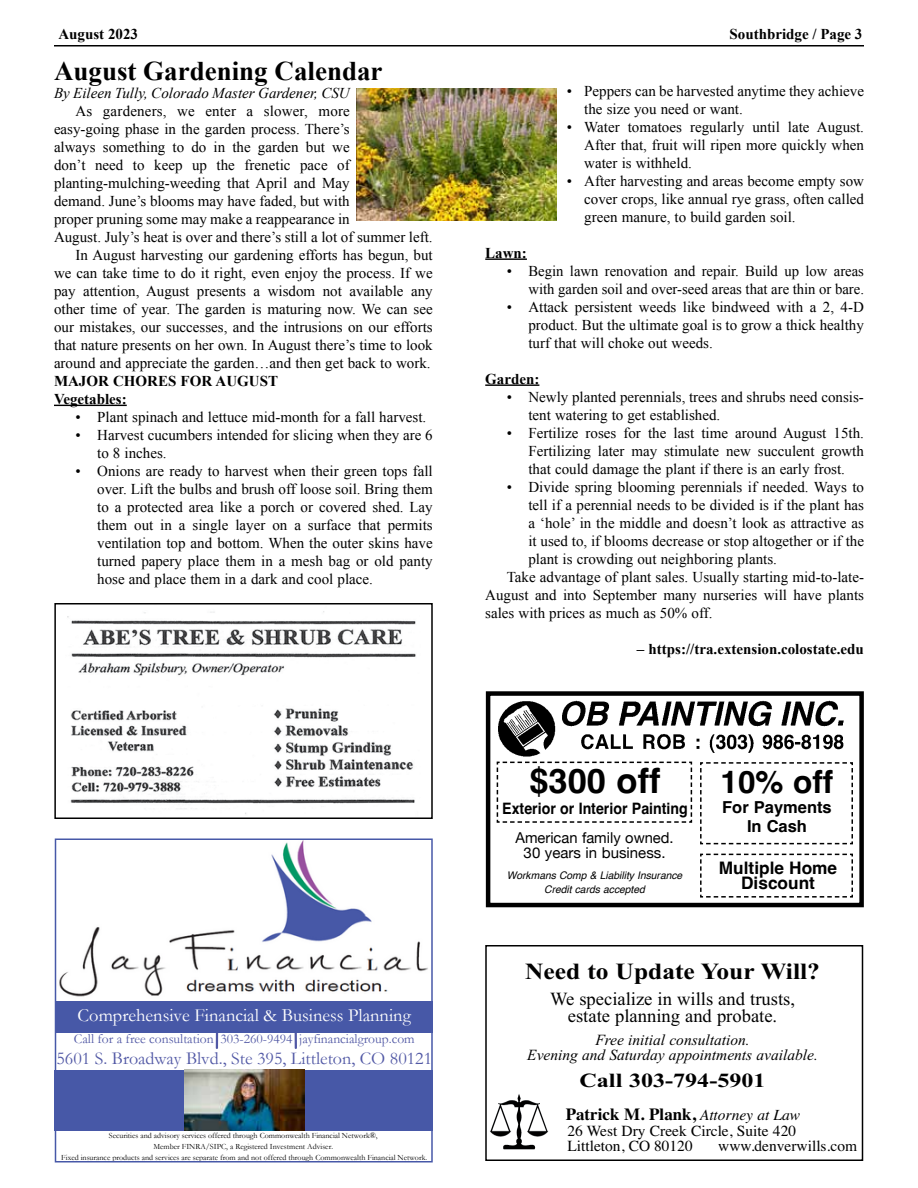
<style>
.page{position:relative;width:918px;height:1188px;background:#fff}
.page>*{position:absolute;margin:0;border:0;box-sizing:border-box;transform-origin:0 0}
.t1{font:700 34.5px "Helvetica";color:#000}
.t2{font:700 31.5px "Helvetica";color:#000}
.t3{font:700 27px "Times New Roman";color:#000}
.t4{font:700 23.1px "Times New Roman";color:#000;scale:1.1 1}
.t5{font:700 20.1px "Times New Roman";color:#000;scale:1.2 1}
.t6{font:18.6px/17px "Times New Roman";color:#000;text-align:center}
.t7{font:18.45px "Garamond";color:#fff}
.t8{font:18px "Garamond";color:#5158a5}
.t9{font:700 17.25px/15px "Helvetica";color:#000;text-align:center}
.t10{font:700 16.95px "Times";color:#000}
.t11{font:700 16.5px/19.5px "Helvetica";color:#000;text-align:center}
.t12{font:700 15.75px "Helvetica";color:#000;scale:.9 1}
.t13{font:15.45px/15.5px "Times";color:#000}
.t14{font:italic 15.45px/15.5px "Times New Roman";color:#000;text-align:center}
.t15{font:15px/18px "Times New Roman";color:#000;text-align:justify}
.t16{font:700 15px/18px "Times New Roman";color:#000}
.t17{font:italic 15px "Times New Roman";color:#000}
.t18{font:15px/15.3px "Helvetica Neue";color:#000;text-align:center}
.t19{font:13.5px "Garamond";color:#5158a5}
.t20{font:italic 10.5px/13.5px "Helvetica";color:#000;text-align:center}
.t21{font:8.1px/11.1px "Garamond";color:#000;text-align:center}
.s1{font-weight:400;font-style:italic;font-size:15.45px}
</style>
<div class="page">
<hr style="left:54px;top:45px;width:810px;height:1px;background:#000">
<img style="left:490px;top:1094px;width:59px;height:55px">
<div style="left:485px;top:945px;width:378px;height:216px;border:2px solid #000"></div>
<div style="left:486px;top:691px;width:378px;height:216px;border:4px solid #000"></div>
<svg style="left:496px;top:761px;width:197px;height:62px"></svg>
<svg style="left:700px;top:762px;width:153px;height:83px"></svg>
<svg style="left:700px;top:853px;width:153px;height:45px"></svg>
<img style="left:486px;top:697px;width:358px;height:63px">
<img style="left:67px;top:611px;width:349px;height:203px">
<div style="left:54px;top:603px;width:379px;height:216px;border:2px solid #000"></div>
<img style="left:59px;top:841px;width:369px;height:156px">
<hr style="left:216px;top:1011px;width:2px;height:37px;background:#5158a5">
<hr style="left:294px;top:1011px;width:3px;height:37px;background:#5158a5">
<div style="left:55px;top:1001px;width:378px;height:32px;background:#4758a7"></div>
<div style="left:55px;top:1070px;width:378px;height:61px;background:#4758a7"></div>
<img style="left:185px;top:1070px;width:119px;height:61px">
<div style="left:55px;top:838px;width:378px;height:324px;border:2px solid #4758a8"></div>
<hr style="left:54px;top:405px;width:73px;height:1px;background:#000">
<hr style="left:485px;top:258px;width:42px;height:2px;background:#000">
<hr style="left:485px;top:384px;width:54px;height:2px;background:#000">
<img style="left:357px;top:89px;width:199px;height:131px">
<p class="t16" style="left:58px;top:24px;width:81px">August 2023</p>
<p class="t16" style="left:730px;top:24px;width:134px">Southbridge / Page 3</p>
<h3 class="t3" style="left:54px;top:52px;width:330px">August Gardening Calendar</h3>
<p class="t17" style="left:54px;top:82px;width:297px">By Eileen Tully, Colorado Master Gardener, CSU</p>
<p class="t15" style="left:76px;top:101px;width:276px">As gardeners, we enter a slower, more</p>
<p class="t15" style="left:54px;top:119px;width:297px">easy-going phase in the garden process. There’s</p>
<p class="t15" style="left:54px;top:137px;width:297px">always something to do in the garden but we</p>
<p class="t15" style="left:54px;top:155px;width:297px">don’t need to keep up the frenetic pace of</p>
<p class="t15" style="left:54px;top:173px;width:297px">planting-mulching-weeding that April and May</p>
<p class="t15" style="left:54px;top:191px;width:297px">demand. June’s blooms may have faded, but with</p>
<p class="t15" style="left:54px;top:209px;width:297px">proper pruning some may make a reappearance in</p>
<p class="t15" style="left:54px;top:227px;width:380px">August. July’s heat is over and there’s still a lot of summer left.</p>
<p class="t15" style="left:76px;top:245px;width:359px">In August harvesting our gardening efforts has begun, but</p>
<p class="t15" style="left:54px;top:263px;width:380px">we can take time to do it right, even enjoy the process. If we</p>
<p class="t15" style="left:54px;top:281px;width:380px">pay attention, August presents a wisdom not available any</p>
<p class="t15" style="left:54px;top:299px;width:380px">other time of year. The garden is maturing now. We can see</p>
<p class="t15" style="left:54px;top:317px;width:380px">our mistakes, our successes, and the intrusions on our efforts</p>
<p class="t15" style="left:54px;top:335px;width:380px">that nature presents on her own. In August there’s time to look</p>
<p class="t15" style="left:54px;top:353px;width:378px">around and appreciate the garden…and then get back to work.</p>
<p class="t16" style="left:54px;top:371px;width:226px">MAJOR CHORES FOR AUGUST<br>Vegetables:</p>
<p class="t15" style="left:76px;top:407px;width:352px">• Plant spinach and lettuce mid-month for a fall harvest.</p>
<p class="t15" style="left:97px;top:425px;width:337px;text-indent:-22px">• Harvest cucumbers intended for slicing when they are 6 to 8 inches.</p>
<p class="t15" style="left:97px;top:461px;width:337px;text-indent:-22px">• Onions are ready to harvest when their green tops fall over. Lift the bulbs and brush off loose soil. Bring them to a protected area like a porch or covered shed. Lay them out in a single layer on a surface that permits ventilation top and bottom. When the outer skins have turned papery place them in a mesh bag or old panty hose and place them in a dark and cool place.</p>
<p class="t7" style="left:78px;top:1003px;width:335px">Comprehensive Financial &amp; Business Planning</p>
<p class="t19" style="left:74px;top:1030px;width:342px">Call for a free consultation 303-260-9494 jayfinancialgroup.com</p>
<p class="t8" style="left:56px;top:1046px;width:377px">5601 S. Broadway Blvd., Ste 395, Littleton, CO 80121</p>
<p class="t21" style="left:61px;top:1129px;width:367px">Securities and advisory services offered through Commonwealth Financial Network®,<br>Member FINRA/SIPC, a Registered Investment Adviser.<br>Fixed insurance products and services are separate from and not offered through Commonwealth Financial Network.</p>
<p class="t15" style="left:584px;top:81px;width:281px;text-indent:-17px">• Peppers can be harvested anytime they achieve the size you need or want.</p>
<p class="t15" style="left:584px;top:117px;width:281px;text-indent:-17px">• Water tomatoes regularly until late August.<br>After that, fruit will ripen more quickly when water is withheld.</p>
<p class="t15" style="left:584px;top:171px;width:281px;text-indent:-17px">• After harvesting and areas become empty sow cover crops, like annual rye grass, often called green manure, to build garden soil.</p>
<p class="t16" style="left:485px;top:243px;width:43px">Lawn:</p>
<p class="t15" style="left:507px;top:261px;width:359px;text-align:right">• Begin lawn renovation and repair. Build up low areas with garden soil and over-seed areas that are thin or bare.</p>
<p class="t15" style="left:528px;top:297px;width:337px;text-indent:-22px">• Attack persistent weeds like bindweed with a 2, 4-D product. But the ultimate goal is to grow a thick healthy turf that will choke out weeds.</p>
<p class="t16" style="left:485px;top:369px;width:56px">Garden:</p>
<p class="t15" style="left:528px;top:387px;width:337px;text-indent:-22px">• Newly planted perennials, trees and shrubs need consis&shy;tent watering to get established.</p>
<p class="t15" style="left:528px;top:423px;width:337px;text-indent:-22px">• Fertilize roses for the last time around August 15th.<br>Fertilizing later may stimulate new succulent growth that could damage the plant if there is an early frost.</p>
<p class="t15" style="left:507px;top:477px;width:359px">• Divide spring blooming perennials if needed. Ways to</p>
<p class="t15" style="left:528px;top:495px;width:337px">tell if a perennial needs to be divided is if the plant has</p>
<p class="t15" style="left:528px;top:513px;width:337px">a ‘hole’ in the middle and doesn’t look as attractive as</p>
<p class="t15" style="left:528px;top:531px;width:337px">it used to, if blooms decrease or stop altogether or if the</p>
<p class="t15" style="left:528px;top:549px;width:250px">plant is crowding out neighboring plants.</p>
<p class="t15" style="left:507px;top:567px;width:359px">Take advantage of plant sales. Usually starting mid-to-late-</p>
<p class="t15" style="left:485px;top:585px;width:380px">August and into September many nurseries will have plants</p>
<p class="t15" style="left:485px;top:603px;width:229px">sales with prices as much as 50% off.</p>
<p class="t16" style="left:637px;top:639px;width:229px">– https://tra.extension.colostate.edu</p>
<h1 class="t1" style="left:529px;top:759px;width:133px">$300 off</h1>
<p class="t12" style="left:502px;top:798px;width:208px">Exterior or Interior Painting</p>
<h2 class="t2" style="left:721px;top:763px;width:114px">10% off</h2>
<p class="t11" style="left:722px;top:799px;width:111px">For Payments<br>In Cash</p>
<p class="t18" style="left:515px;top:831px;width:160px">American family owned.<br>30 years in business.</p>
<p class="t20" style="left:507px;top:869px;width:177px">Workmans Comp &amp; Liability Insurance<br>Credit cards accepted</p>
<p class="t9" style="left:719px;top:862px;width:120px">Multiple Home<br>Discount</p>
<h3 class="t4" style="left:525px;top:955px;width:269px">Need to Update Your Will?</h3>
<p class="t6" style="left:550px;top:990px;width:246px">We specialize in wills and trusts, estate planning and probate.</p>
<p class="t14" style="left:527px;top:1032px;width:292px">Free initial consultation.<br>Evening and Saturday appointments available.</p>
<h3 class="t5" style="left:580px;top:1066px;width:157px">Call 303-794-5901</h3>
<p class="t10" style="left:566px;top:1098px;width:236px">Patrick M. Plank, <span class="s1">Attorney at Law</span></p>
<p class="t13" style="left:567px;top:1122px;width:230px">26 West Dry Creek Circle, Suite 420<br>Littleton, CO 80120</p>
<p class="t13" style="left:718px;top:1137px;width:140px">www.denverwills.com</p>
</div>
